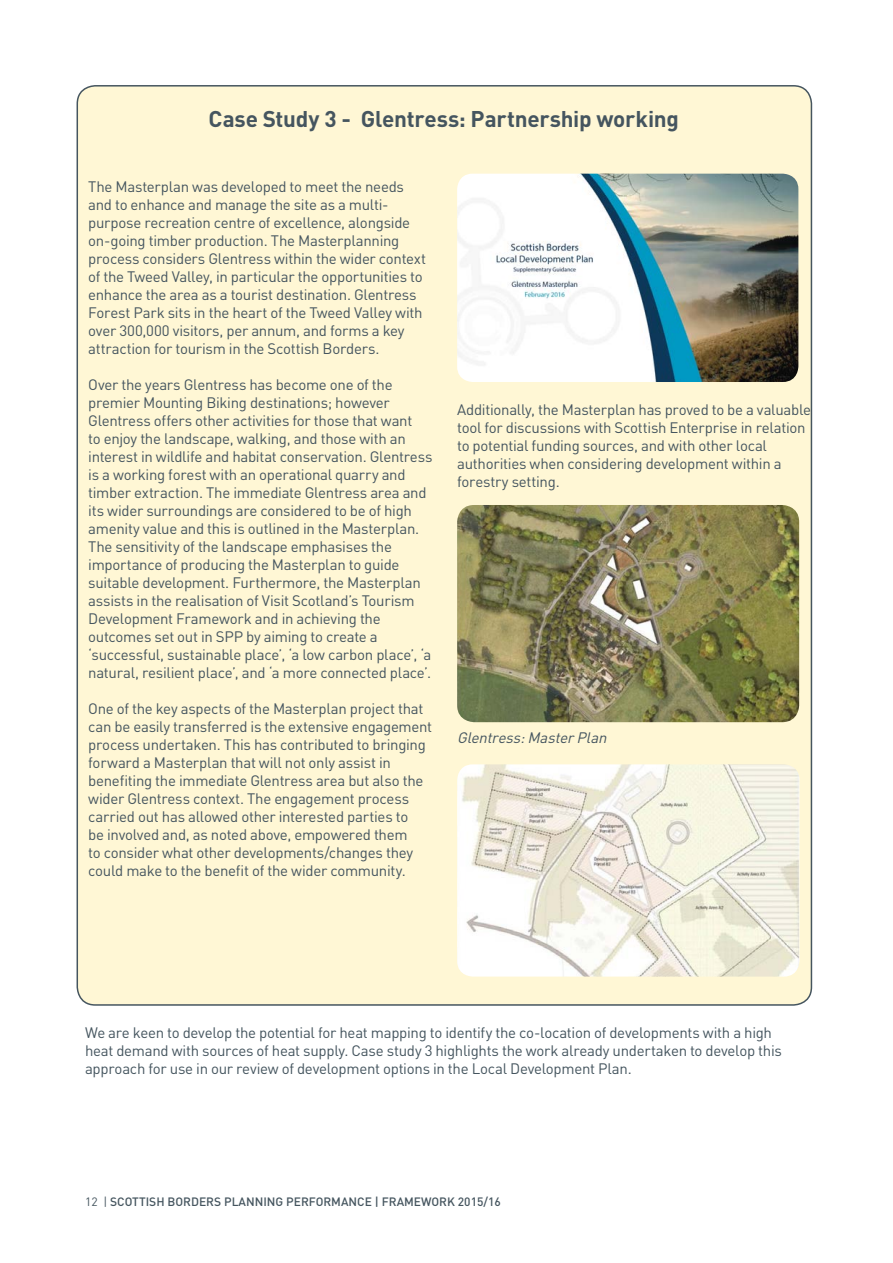
<style>
.page{position:relative;width:893px;height:1263px;background:#fff}
.page>*{position:absolute;margin:0;border:0;box-sizing:border-box;transform-origin:0 0}
.t1{font:700 22.5px "DIN";letter-spacing:-.01em;color:#45555f}
.t2{font:15px/18px "DIN";letter-spacing:-.02em;color:#45555f}
.t3{font:italic 15px "DIN";color:#45555f}
.t4{font:500 12px "DIN";color:#45555f}
.s1{font-weight:400}
</style>
<div class="page">
<div style="left:77px;top:86px;width:734px;height:919px;background:#fff7d5;border-radius:18px"></div>
<img style="left:457px;top:174px;width:341px;height:208px">
<img style="left:457px;top:505px;width:342px;height:217px">
<img style="left:457px;top:764px;width:342px;height:212px">
<p class="t1" style="left:209px;top:104px;width:472px">Case Study 3 - Glentress: Partnership working</p>
<p class="t2" style="left:88px;top:177px;width:339px">The Masterplan was developed to meet the needs and to enhance and manage the site as a multi&shy;purpose recreation centre of excellence, alongside on-going timber production. The Masterplanning process considers Glentress within the wider context of the Tweed Valley, in particular the opportunities to enhance the area as a tourist destination. Glentress Forest Park sits in the heart of the Tweed Valley with over 300,000 visitors, per annum, and forms a key attraction for tourism in the Scottish Borders.</p>
<p class="t2" style="left:88px;top:375px;width:346px">Over the years Glentress has become one of the premier Mounting Biking destinations; however Glentress offers other activities for those that want<br>to enjoy the landscape, walking, and those with an interest in wildlife and habitat conservation. Glentress is a working forest with an operational quarry and timber extraction. The immediate Glentress area and its wider surroundings are considered to be of high amenity value and this is outlined in the Masterplan.<br>The sensitivity of the landscape emphasises the importance of producing the Masterplan to guide suitable development. Furthermore, the Masterplan assists in the realisation of Visit Scotland’s Tourism Development Framework and in achieving the outcomes set out in SPP by aiming to create a ‘successful, sustainable place’, ‘a low carbon place’, ‘a natural, resilient place’, and ‘a more connected place’.</p>
<p class="t2" style="left:88px;top:699px;width:346px">One of the key aspects of the Masterplan project that can be easily transferred is the extensive engagement process undertaken. This has contributed to bringing forward a Masterplan that will not only assist in benefiting the immediate Glentress area but also the wider Glentress context. The engagement process carried out has allowed other interested parties to<br>be involved and, as noted above, empowered them<br>to consider what other developments/changes they could make to the benefit of the wider community.</p>
<p class="t2" style="left:457px;top:400px;width:355px">Additionally, the Masterplan has proved to be a valuable tool for discussions with Scottish Enterprise in relation to potential funding sources, and with other local authorities when considering development within a forestry setting.</p>
<p class="t3" style="left:457px;top:728px;width:155px">Glentress:MasterPlan</p>
<p class="t2" style="left:85px;top:1023px;width:698px">We are keen to develop the potential for heat mapping to identify the co-location of developments with a high heat demand with sources of heat supply. Case study 3 highlights the work already undertaken to develop this approach for use in our review of development options in the Local Development Plan.</p>
<p class="t4" style="left:85px;top:1194px;width:417px"><span class="s1">12 |</span> SCOTTISH BORDERS PLANNING PERFORMANCE | FRAMEWORK 2015/16</p>
</div>
